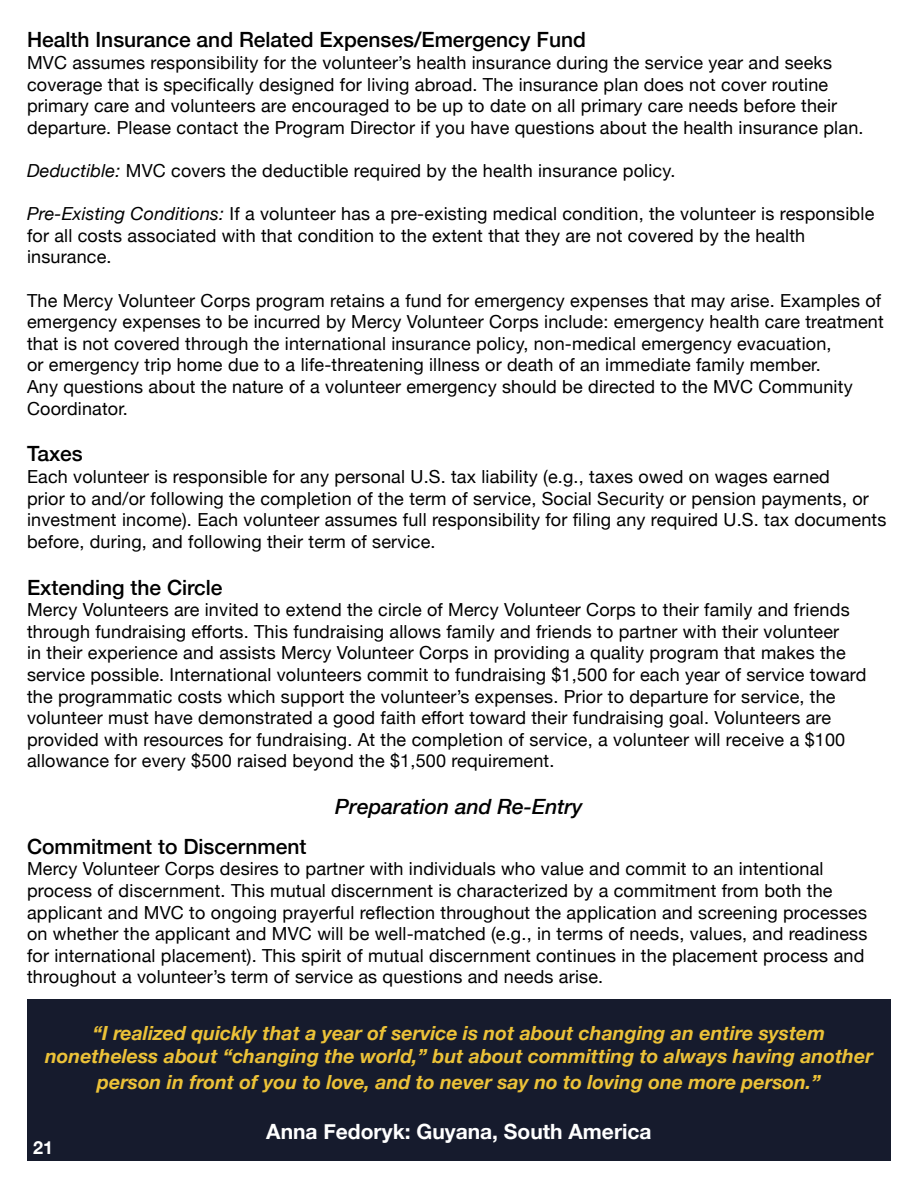
<style>
.page{position:relative;width:918px;height:1188px;background:#fff}
.page>*{position:absolute;margin:0;border:0;box-sizing:border-box;transform-origin:0 0}
.t1{font:500 21px "Helvetica Neue";color:#000}
.t2{font:700 21px "Helvetica Neue";color:#fff}
.t3{font:italic 500 21px "Helvetica Neue";color:#000}
.t4{font:italic 700 19.5px/23.4px "Helvetica Neue";color:#ecc238;text-align:center}
.t5{font:18px/21.6px "Helvetica Neue";letter-spacing:.01em;color:#000}
.t6{font:700 18px "Helvetica Neue";color:#fff}
.s1{font-style:italic}
</style>
<div class="page">
<div style="left:27px;top:999px;width:864px;height:162px;background:#161b2d"></div>
<p class="t1" style="left:27px;top:23px;width:561px">Health Insurance and Related Expenses/Emergency Fund</p>
<p class="t5" style="left:27px;top:53px;width:838px">MVC assumes responsibility for the volunteer’s health insurance during the service year and seeks coverage that is specifically designed for living abroad. The insurance plan does not cover routine primary care and volunteers are encouraged to be up to date on all primary care needs before their departure. Please contact the Program Director if you have questions about the health insurance plan.</p>
<p class="t5" style="left:27px;top:161px;width:650px"><span class="s1">Deductible:</span> MVC covers the deductible required by the health insurance policy.</p>
<p class="t5" style="left:27px;top:204px;width:849px"><span class="s1">Pre-Existing Conditions:</span> If a volunteer has a pre-existing medical condition, the volunteer is responsible for all costs associated with that condition to the extent that they are not covered by the health insurance.</p>
<p class="t5" style="left:27px;top:291px;width:858px">The Mercy Volunteer Corps program retains a fund for emergency expenses that may arise. Examples of emergency expenses to be incurred by Mercy Volunteer Corps include: emergency health care treatment that is not covered through the international insurance policy, non-medical emergency evacuation,<br>or emergency trip home due to a life-threatening illness or death of an immediate family member.<br>Any questions about the nature of a volunteer emergency should be directed to the MVC Community Coordinator.</p>
<p class="t1" style="left:27px;top:437px;width:57px">Taxes</p>
<p class="t5" style="left:27px;top:467px;width:861px">Each volunteer is responsible for any personal U.S. tax liability (e.g., taxes owed on wages earned<br>prior to and/or following the completion of the term of service, Social Security or pension payments, or investment income). Each volunteer assumes full responsibility for filing any required U.S. tax documents before, during, and following their term of service.</p>
<p class="t1" style="left:27px;top:570px;width:197px">Extending the Circle</p>
<p class="t5" style="left:27px;top:600px;width:841px">Mercy Volunteers are invited to extend the circle of Mercy Volunteer Corps to their family and friends through fundraising efforts. This fundraising allows family and friends to partner with their volunteer<br>in their experience and assists Mercy Volunteer Corps in providing a quality program that makes the service possible. International volunteers commit to fundraising $1,500 for each year of service toward the programmatic costs which support the volunteer’s expenses. Prior to departure for service, the volunteer must have demonstrated a good faith effort toward their fundraising goal. Volunteers are provided with resources for fundraising. At the completion of service, a volunteer will receive a $100 allowance for every $500 raised beyond the $1,500 requirement.</p>
<p class="t3" style="left:335px;top:789px;width:249px">Preparation and Re-Entry</p>
<p class="t1" style="left:27px;top:830px;width:281px">Commitment to Discernment</p>
<p class="t5" style="left:27px;top:859px;width:842px">Mercy Volunteer Corps desires to partner with individuals who value and commit to an intentional process of discernment. This mutual discernment is characterized by a commitment from both the applicant and MVC to ongoing prayerful reflection throughout the application and screening processes on whether the applicant and MVC will be well-matched (e.g., in terms of needs, values, and readiness for international placement). This spirit of mutual discernment continues in the placement process and throughout a volunteer’s term of service as questions and needs arise.</p>
<p class="t4" style="left:45px;top:1022px;width:830px">“I realized quickly that a year of service is not about changing an entire system nonetheless about “changing the world,” but about committing to always having another</p>
<p class="t4" style="left:97px;top:1070px;width:725px">person in front of you to love, and to never say no to loving one more person.”</p>
<p class="t2" style="left:266px;top:1115px;width:387px">Anna Fedoryk: Guyana, South America</p>
<p class="t6" style="left:33px;top:1133px;width:22px">21</p>
</div>
